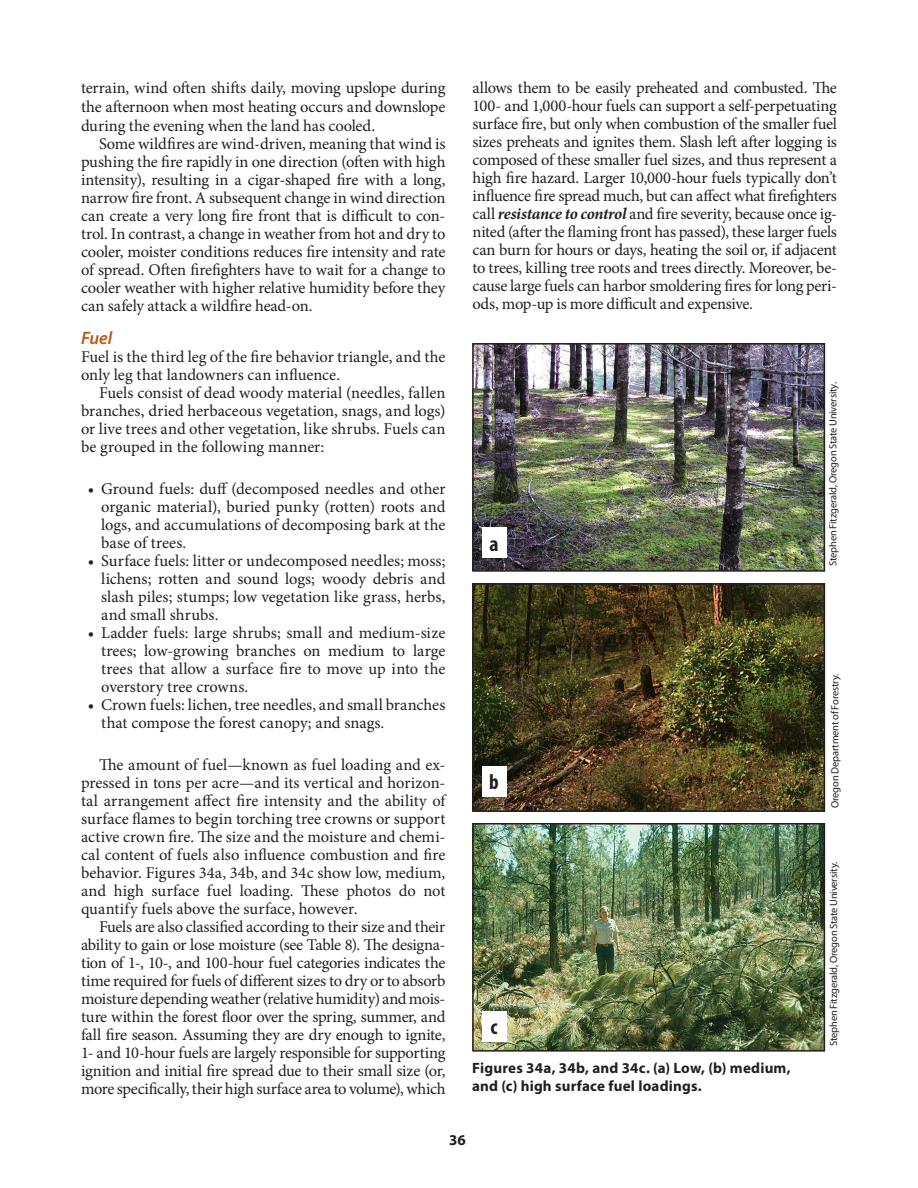
<style>
.page{position:relative;width:918px;height:1188px;background:#fff}
.page>*{position:absolute;margin:0;border:0;box-sizing:border-box;transform-origin:0 0}
.t1{font:700 condensed 21.45px "Myriad Pro";color:#231f20}
.Subhead_2{font:italic 600 18px "Myriad Pro";color:#b95814}
.Body_text{font:16.5px/18px "Minion Pro";letter-spacing:-.01em;color:#231f20;text-align:justify}
.Bullet_middle{font:16.5px/18px "Minion Pro";color:#231f20;text-align:justify}
.Bullet_first{font:16.5px/18px "Minion Pro";color:#231f20;text-align:justify}
.Body_first{font:16.5px/18px "Minion Pro";color:#231f20}
.Bullet_last{font:16.5px/18px "Minion Pro";color:#231f20}
.t2{font:700 15px/18px "Myriad Pro";letter-spacing:.015em;color:#231f20}
.Credit{font:10.5px "Myriad Pro";letter-spacing:-.015em;color:#231f20}
.s1{font-weight:700;font-style:italic}
</style>
<div class="page">
<img style="left:475px;top:346px;width:347px;height:223px">
<div style="left:472px;top:343px;width:353px;height:229px;border:2px solid #231f20"></div>
<img style="left:475px;top:826px;width:347px;height:223px">
<div style="left:472px;top:823px;width:353px;height:229px;border:2px solid #231f20"></div>
<img style="left:475px;top:586px;width:347px;height:223px">
<div style="left:472px;top:583px;width:353px;height:229px;border:2px solid #231f20"></div>
<div style="left:482px;top:1011px;width:24px;height:30px;background:#fff"></div>
<div style="left:482px;top:766px;width:24px;height:30px;background:#fff"></div>
<div style="left:482px;top:528px;width:24px;height:30px;background:#fff"></div>
<p class="Body_text" style="left:81px;top:78px;width:366px;line-height:19px">terrain, wind often shifts daily, moving upslope during the afternoon when most heating occurs and downslope during the evening when the land has cooled.</p>
<p class="Body_text" style="left:81px;top:135px;width:366px;text-indent:18px">Some wildfires are wind-driven, meaning that wind is pushing the fire rapidly in one direction (often with high intensity), resulting in a cigar-shaped fire with a long, narrow fire front. A subsequent change in wind direction can create a very long fire front that is difficult to con&shy;trol. In contrast, a change in weather from hot and dry to cooler, moister conditions reduces fire intensity and rate of spread. Often firefighters have to wait for a change to cooler weather with higher relative humidity before they can safely attack a wildfire head-on.</p>
<p class="Subhead_2" style="left:81px;top:327px;width:33px">Fuel</p>
<p class="Body_first" style="left:81px;top:348px;width:366px">Fuel is the third leg of the fire behavior triangle, and the only leg that landowners can influence.</p>
<p class="Body_text" style="left:81px;top:384px;width:366px;text-indent:18px">Fuels consist of dead woody material (needles, fallen branches, dried herbaceous vegetation, snags, and logs) or live trees and other vegetation, like shrubs. Fuels can be grouped in the following manner:</p>
<p class="Bullet_first" style="left:101px;top:480px;width:346px;text-indent:-14px">• Ground fuels: duff (decomposed needles and other organic material), buried punky (rotten) roots and logs, and accumulations of decomposing bark at the base of trees.</p>
<p class="Bullet_middle" style="left:101px;top:552px;width:346px;text-indent:-14px">• Surface fuels: litter or undecomposed needles; moss; lichens; rotten and sound logs; woody debris and slash piles; stumps; low vegetation like grass, herbs, and small shrubs.</p>
<p class="Bullet_middle" style="left:101px;top:624px;width:346px;text-indent:-14px">• Ladder fuels: large shrubs; small and medium-size trees; low-growing branches on medium to large trees that allow a surface fire to move up into the overstory tree crowns.</p>
<p class="Bullet_last" style="left:101px;top:696px;width:346px;text-indent:-14px">• Crown fuels: lichen, tree needles, and small branches that compose the forest canopy; and snags.</p>
<p class="Body_text" style="left:81px;top:756px;width:366px;text-indent:18px">The amount of fuel—known as fuel loading and ex&shy;pressed in tons per acre—and its vertical and horizon&shy;tal arrangement affect fire intensity and the ability of surface flames to begin torching tree crowns or support active crown fire. The size and the moisture and chemi&shy;cal content of fuels also influence combustion and fire behavior. Figures 34a, 34b, and 34c show low, medium, and high surface fuel loading. These photos do not quantify fuels above the surface, however.</p>
<p class="Body_text" style="left:81px;top:918px;width:366px;text-indent:18px">Fuels are also classified according to their size and their ability to gain or lose moisture (see Table 8). The designa&shy;tion of 1-, 10-, and 100-hour fuel categories indicates the time required for fuels of different sizes to dry or to absorb moisture depending weather (relative humidity) and mois&shy;ture within the forest floor over the spring, summer, and fall fire season. Assuming they are dry enough to ignite, 1- and 10-hour fuels are largely responsible for supporting ignition and initial fire spread due to their small size (or, more specifically, their high surface area to volume), which</p>
<p class="Body_text" style="left:472px;top:79px;width:366px">allows them to be easily preheated and combusted. The 100- and 1,000-hour fuels can support a self-perpetuating surface fire, but only when combustion of the smaller fuel sizes preheats and ignites them. Slash left after logging is composed of these smaller fuel sizes, and thus represent a high fire hazard. Larger 10,000-hour fuels typically don’t influence fire spread much, but can affect what firefighters call <span class="s1">resistance to control</span> and fire severity, because once ig&shy;nited (after the flaming front has passed), these larger fuels can burn for hours or days, heating the soil or, if adjacent to trees, killing tree roots and trees directly. Moreover, be&shy;cause large fuels can harbor smoldering fires for long peri&shy;ods, mop-up is more difficult and expensive.</p>
<p class="t1" style="left:490px;top:530px;width:11px">a</p>
<p class="Credit" style="left:826px;top:566px;width:186px;rotate:-90deg">Stephen Fitzgerald, Oregon State University.</p>
<p class="t1" style="left:489px;top:769px;width:11px">b</p>
<p class="t1" style="left:491px;top:1014px;width:8px">c</p>
<p class="t2" style="left:472px;top:1058px;width:320px">Figures 34a, 34b, and 34c. (a) Low, (b) medium, and (c) high surface fuel loadings.</p>
<p class="Credit" style="left:828px;top:808px;width:136px;rotate:-90deg">Oregon Department of Forestry.</p>
<p class="Credit" style="left:827px;top:1046px;width:186px;rotate:-90deg">Stephen Fitzgerald, Oregon State University.</p>
<p class="t2" style="left:449px;top:1131px;width:18px">36</p>
</div>
